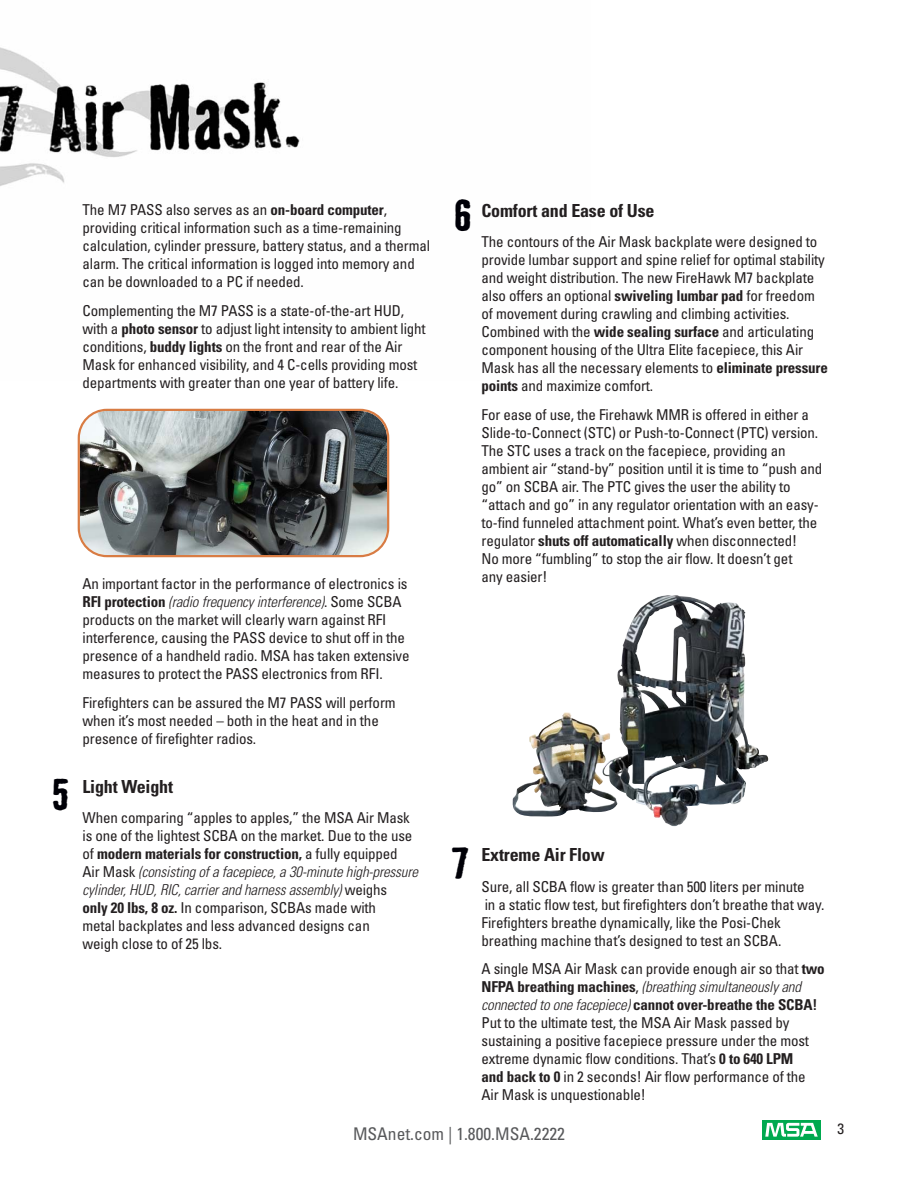
<style>
.page{position:relative;width:918px;height:1188px;background:#fff}
.page>*{position:absolute;margin:0;border:0;box-sizing:border-box;transform-origin:0 0}
.t1{font:700 40.65px "Badhouse";color:#000007}
.t2{font:700 condensed 18px "Univers LT Std";letter-spacing:-.01em;color:#231f20}
.t3{font:condensed 17.4px "Univers LT Std";color:#58595b}
.t4{font:condensed 15px/18px "Univers LT Std";letter-spacing:-.01em;color:#231f20}
.s1{font-weight:700}
.s2{font-weight:300;font-style:italic}
</style>
<div class="page">
<img style="left:0;top:47px;width:300px;height:139px">
<img style="left:602px;top:595px;width:166px;height:231px">
<div style="left:762px;top:1120px;width:59px;height:19px;background:#00a94f"></div>
<svg style="left:765px;top:1123px;width:53px;height:14px"></svg>
<svg style="left:78px;top:409px;width:311px;height:148px;background:#6a6c6b"></svg>
<h1 class="t1" style="left:52px;top:779px;width:19px">5</h1>
<h1 class="t1" style="left:454px;top:199px;width:19px">6</h1>
<p class="t4" style="left:82px;top:202px;width:349px">The M7 PASS also serves as an <span class="s1">on-board computer</span>, providing critical information such as a time-remaining calculation, cylinder pressure, battery status, and a thermal alarm. The critical information is logged into memory and can be downloaded to a PC if needed.</p>
<p class="t4" style="left:82px;top:303px;width:345px">Complementing the M7 PASS is a state-of-the-art HUD, with a <span class="s1">photo sensor</span> to adjust light intensity to ambient light conditions, <span class="s1">buddy lights</span> on the front and rear of the Air Mask for enhanced visibility, and 4 C-cells providing most departments with greater than one year of battery life.</p>
<p class="t2" style="left:482px;top:204px;width:175px">Comfort and Ease of Use</p>
<p class="t4" style="left:482px;top:234px;width:348px">The contours of the Air Mask backplate were designed to provide lumbar support and spine relief for optimal stability and weight distribution. The new FireHawk M7 backplate also offers an optional <span class="s1">swiveling lumbar pad</span> for freedom of movement during crawling and climbing activities.<br>Combined with the <span class="s1">wide sealing surface</span> and articulating component housing of the Ultra Elite facepiece, this Air Mask has all the necessary elements to <span class="s1">eliminate pressure points</span> and maximize comfort.</p>
<p class="t4" style="left:482px;top:407px;width:342px">For ease of use, the Firehawk MMR is offered in either a Slide-to-Connect (STC) or Push-to-Connect (PTC) version.<br>The STC uses a track on the facepiece, providing an ambient air “stand-by” position until it is time to “push and go” on SCBA air. The PTC gives the user the ability to “attach and go” in any regulator orientation with an easy&shy;to-find funneled attachment point. What’s even better, the regulator <span class="s1">shuts off automatically</span> when disconnected!<br>No more “fumbling” to stop the air flow. It doesn’t get<br>any easier!</p>
<p class="t4" style="left:83px;top:576px;width:329px">An important factor in the performance of electronics is <span class="s1">RFI protection</span> <span class="s2">(radio frequency interference)</span>. Some SCBA products on the market will clearly warn against RFI interference, causing the PASS device to shut off in the presence of a handheld radio. MSA has taken extensive measures to protect the PASS electronics from RFI.</p>
<p class="t4" style="left:83px;top:695px;width:315px">Firefighters can be assured the M7 PASS will perform when it’s most needed – both in the heat and in the presence of firefighter radios.</p>
<p class="t2" style="left:82px;top:780px;width:92px">Light Weight</p>
<p class="t4" style="left:82px;top:810px;width:337px">When comparing “apples to apples,” the MSA Air Mask is one of the lightest SCBA on the market. Due to the use of <span class="s1">modern materials for construction,</span> a fully equipped Air Mask <span class="s2">(consisting of a facepiece, a 30-minute high-pressure cylinder, HUD, RIC, carrier and harness assembly)</span> weighs<br><span class="s1">only 20 lbs, 8 oz.</span> In comparison, SCBAs made with<br>metal backplates and less advanced designs can<br>weigh close to of 25 lbs.</p>
<h1 class="t1" style="left:451px;top:848px;width:20px">7</h1>
<p class="t2" style="left:482px;top:848px;width:125px">Extreme Air Flow</p>
<p class="t4" style="left:482px;top:879px;width:344px">Sure, all SCBA flow is greater than 500 liters per minute<br>in a static flow test, but firefighters don’t breathe that way.<br>Firefighters breathe dynamically, like the Posi-Chek breathing machine that’s designed to test an SCBA.</p>
<p class="t4" style="left:482px;top:961px;width:345px">A single MSA Air Mask can provide enough air so that <span class="s1">two NFPA breathing machines</span>, <span class="s2">(breathing simultaneously and connected to one facepiece)</span> <span class="s1">cannot over-breathe the SCBA!<br></span>Put to the ultimate test, the MSA Air Mask passed by sustaining a positive facepiece pressure under the most extreme dynamic flow conditions. That’s <span class="s1">0 to 640 LPM<br>and back to 0</span> in 2 seconds! Air flow performance of the Air Mask is unquestionable!</p>
<p class="t3" style="left:353px;top:1127px;width:213px">MSAnet.com | 1.800.MSA.2222</p>
<p class="t4" style="left:838px;top:1121px;width:8px">3</p>
</div>
